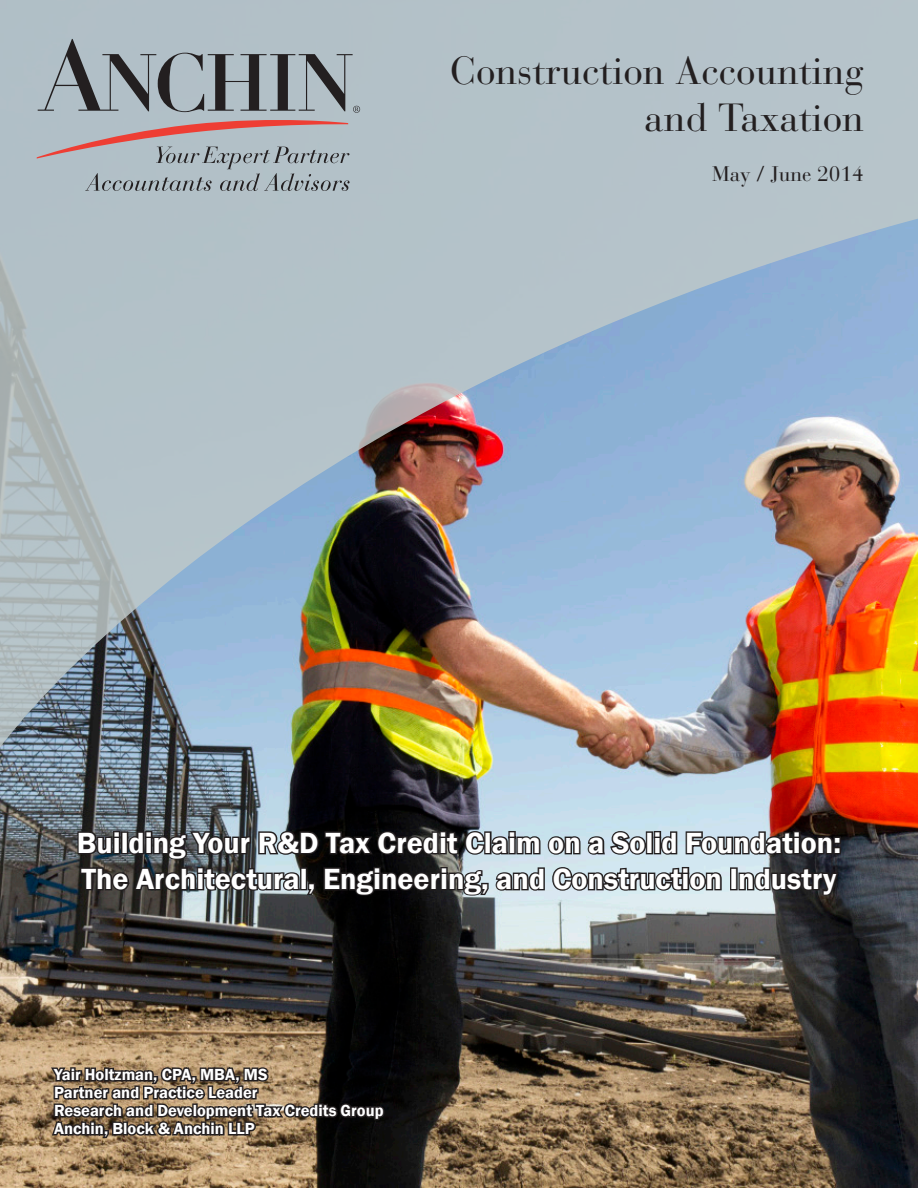
<style>
.page{position:relative;width:918px;height:1188px;background:#fff}
.page>*{position:absolute;margin:0;border:0;box-sizing:border-box;transform-origin:0 0}
.t1{font:39px/46.8px "Bauer Bodoni";color:#231f20;text-align:right}
.t2{font:600 30px "Franklin Gothic";color:#fff}
.t3{font:21px "Bauer Bodoni";color:#231f20}
.t4{font:600 16.5px/18px "Franklin Gothic";color:#fff}
</style>
<div class="page">
<img style="left:1px;top:747px;width:916px;height:440px">
<img style="left:0;top:0;width:918px;height:747px">
<svg style="left:37px;top:39px;width:323px;height:152px;background:#a0a5ab"></svg>
<svg style="left:49px;top:1051px;width:338px;height:89px;background:#5f503f"></svg>
<svg style="left:76px;top:829px;width:766px;height:69px;background:#55595d"></svg>
<p class="t1" style="left:450px;top:48px;width:415px">Construction Accounting and Taxation</p>
<p class="t3" style="left:712px;top:161px;width:153px">May / June 2014</p>
<p class="t2" style="left:77px;top:824px;width:766px">Building Your R&amp;D Tax Credit Claim on a Solid Foundation:</p>
<p class="t2" style="left:82px;top:860px;width:756px">The Architectural, Engineering, and Construction Industry</p>
<p class="t4" style="left:54px;top:1066px;width:215px">Yair Holtzman, CPA, MBA, MS<br>Partner and Practice Leader</p>
<p class="t4" style="left:54px;top:1102px;width:331px">Research and Development Tax Credits Group</p>
<p class="t4" style="left:54px;top:1120px;width:202px">Anchin, Block &amp; Anchin LLP</p>
</div>
